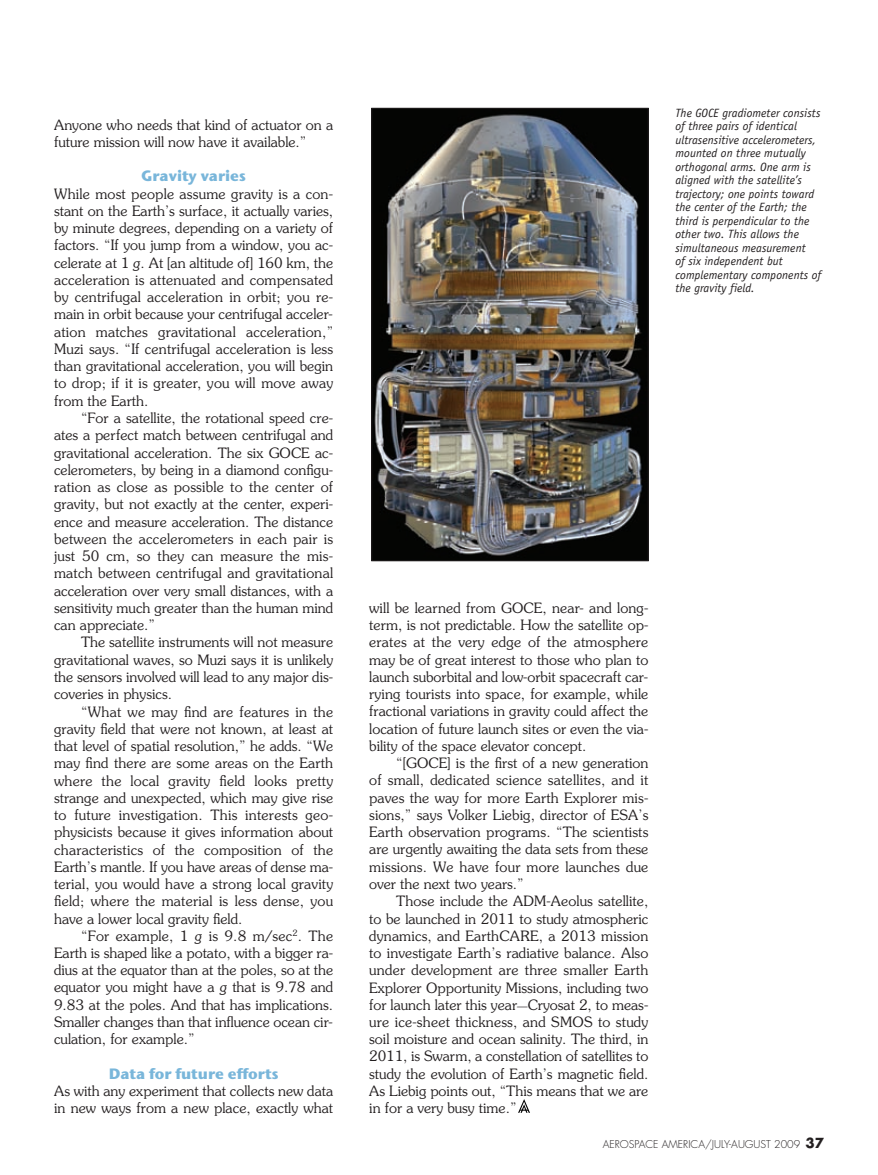
<style>
.page{position:relative;width:878px;height:1175px;background:#fff}
.page>*{position:absolute;margin:0;border:0;box-sizing:border-box;transform-origin:0 0}
.t1{font:15px "Stone Sans ITCTT Bold";letter-spacing:-.005em;color:#79b6da}
.t2{font:300 14.25px/17.2px "Souvenir Std";color:#231f20;text-align:justify}
.t3{font:italic 12px/13.5px "Officina Sans";letter-spacing:.005em;color:#231f20}
.t4{font:300 10.5px "Futura";color:#231f20}
.s1{font-style:italic}
.s2{font-size:10.5px}
.s3{font-weight:700;font-size:13.5px}
</style>
<div class="page">
<img style="left:371px;top:107px;width:278px;height:1006px">
<p class="t2" style="left:54px;top:117px;width:281px">Anyone who needs that kind of actuator on a future mission will now have it available.”</p>
<p class="t1" style="left:141px;top:166px;width:106px">Gravity varies</p>
<p class="t2" style="left:54px;top:186px;width:281px">While most people assume gravity is a con&shy;stant on the Earth’s surface, it actually varies, by minute degrees, depending on a variety of factors. “If you jump from a window, you ac&shy;celerate at 1 <span class="s1">g</span>. At [an altitude of] 160 km, the acceleration is attenuated and compensated by centrifugal acceleration in orbit; you re&shy;main in orbit because your centrifugal acceler&shy;ation matches gravitational acceleration,” Muzi says. “If centrifugal acceleration is less than gravitational acceleration, you will begin to drop; if it is greater, you will move away from the Earth.</p>
<p class="t2" style="left:54px;top:410px;width:281px;text-indent:27px">“For a satellite, the rotational speed cre&shy;ates a perfect match between centrifugal and gravitational acceleration. The six GOCE ac&shy;celerometers, by being in a diamond configu&shy;ration as close as possible to the center of gravity, but not exactly at the center, experi&shy;ence and measure acceleration. The distance between the accelerometers in each pair is just 50 cm, so they can measure the mis&shy;match between centrifugal and gravitational acceleration over very small distances, with a sensitivity much greater than the human mind can appreciate.”</p>
<p class="t2" style="left:54px;top:634px;width:280px;text-indent:27px">The satellite instruments will not measure gravitational waves, so Muzi says it is unlikely the sensors involved will lead to any major dis&shy;coveries in physics.</p>
<p class="t2" style="left:54px;top:703px;width:281px;text-indent:27px">“What we may find are features in the gravity field that were not known, at least at that level of spatial resolution,” he adds. “We may find there are some areas on the Earth where the local gravity field looks pretty strange and unexpected, which may give rise to future investigation. This interests geo&shy;physicists because it gives information about characteristics of the composition of the Earth’s mantle. If you have areas of dense ma&shy;terial, you would have a strong local gravity field; where the material is less dense, you have a lower local gravity field.</p>
<p class="t2" style="left:54px;top:928px;width:281px;text-indent:27px">“For example, 1 <span class="s1">g</span> is 9.8 m/sec<sup>2</sup>. The Earth is shaped like a potato, with a bigger ra&shy;dius at the equator than at the poles, so at the equator you might have a <span class="s1">g</span> that is 9.78 and 9.83 at the poles. And that has implications.<br>Smaller changes than that influence ocean cir&shy;culation, for example.”</p>
<p class="t1" style="left:109px;top:1063px;width:171px">Data for future efforts</p>
<p class="t2" style="left:54px;top:1083px;width:281px">As with any experiment that collects new data in new ways from a new place, exactly what</p>
<p class="t3" style="left:675px;top:107px;width:147px">The GOCE gradiometer consists of three pairs of identical ultrasensitive accelerometers, mounted on three mutually orthogonal arms. One arm is aligned with the satellite’s trajectory; one points toward the center of the Earth; the third is perpendicular to the other two. This allows the simultaneous measurement<br>of six independent but complementary components of the gravity field.</p>
<p class="t2" style="left:369px;top:600px;width:281px">will be learned from GOCE, near- and long&shy;term, is not predictable. How the satellite op&shy;erates at the very edge of the atmosphere may be of great interest to those who plan to launch suborbital and low-orbit spacecraft car&shy;rying tourists into space, for example, while fractional variations in gravity could affect the location of future launch sites or even the via&shy;bility of the space elevator concept.</p>
<p class="t2" style="left:369px;top:755px;width:281px;text-indent:27px">“[GOCE] is the first of a new generation of small, dedicated science satellites, and it paves the way for more Earth Explorer mis&shy;sions,” says Volker Liebig, director of ESA’s Earth observation programs. “The scientists are urgently awaiting the data sets from these missions. We have four more launches due over the next two years.”</p>
<p class="t2" style="left:369px;top:893px;width:281px;text-indent:27px">Those include the ADM-Aeolus satellite, to be launched in 2011 to study atmospheric dynamics, and EarthCARE, a 2013 mission to investigate Earth’s radiative balance. Also under development are three smaller Earth Explorer Opportunity Missions, including two for launch later this year<span class="s2">—</span>Cryosat 2, to meas&shy;ure ice-sheet thickness, and SMOS to study soil moisture and ocean salinity. The third, in 2011, is Swarm, a constellation of satellites to study the evolution of Earth’s magnetic field.<br>As Liebig points out, “This means that we are in for a very busy time.”</p>
<p class="t4" style="left:602px;top:1139px;width:223px">AEROSPACE AMERICA/JULY-AUGUST 2009 <span class="s3">37</span></p>
</div>
